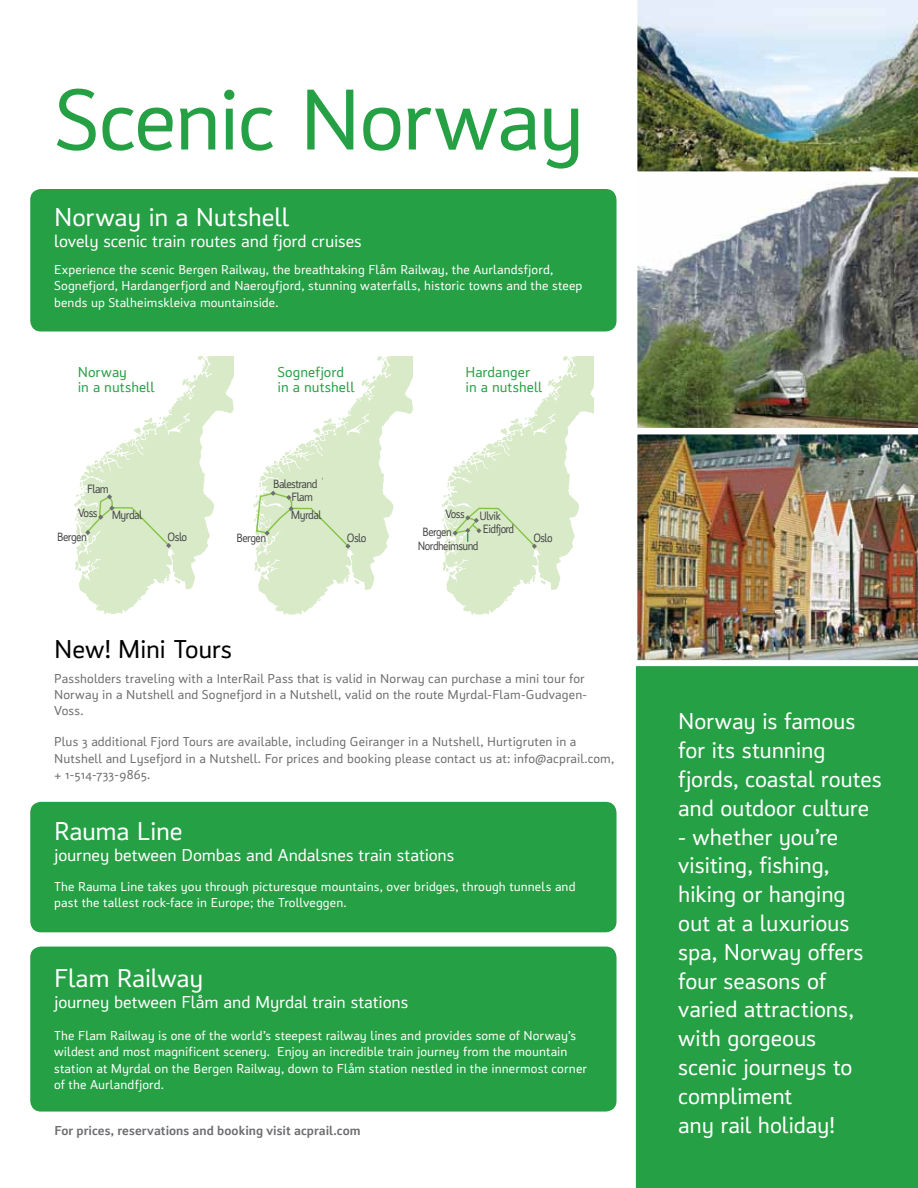
<style>
.page{position:relative;width:918px;height:1188px;background:#fff}
.page>*{position:absolute;margin:0;border:0;box-sizing:border-box;transform-origin:0 0}
.t1{font:90px "Insider";letter-spacing:-.025em;color:#26a044}
.t2{font:27px "Insider";letter-spacing:-.01em;color:#fff}
.t3{font:27px "Insider";letter-spacing:-.015em;color:#000}
.t4{font:24px/28.8px "Insider";letter-spacing:-.01em;color:#fff}
.t5{font:18px "Insider";letter-spacing:-.005em;color:#fff}
.t6{font:15px/15px "Insider";color:#26a044}
.t7{font:13.5px/16.2px "Insider";letter-spacing:.005em;color:#fff}
.t8{font:13.5px/16.2px "Insider";letter-spacing:.005em;color:#6d6e71}
.t9{font:700 13.5px "Insider";color:#6d6e71}
.t10{font:12.6px "Insider";letter-spacing:-.05em;color:#464648;scale:.9 1}
.t11{font:12.6px/12.9px "Insider";letter-spacing:-.05em;color:#464648;scale:.88 1}
.t12{font:3.3px "Cambria";color:#010101}
</style>
<div class="page">
<div style="left:30px;top:189px;width:587px;height:143px;background:#26a044;border-radius:11px"></div>
<div style="left:30px;top:802px;width:587px;height:130px;background:#26a044;border-radius:11px"></div>
<div style="left:30px;top:947px;width:587px;height:165px;background:#26a044;border-radius:11px"></div>
<svg style="left:253px;top:357px;width:160px;height:258px"></svg>
<svg style="left:442px;top:357px;width:152px;height:258px"></svg>
<svg style="left:74px;top:357px;width:159px;height:257px"></svg>
<img style="left:637px;top:177px;width:281px;height:251px">
<img style="left:637px;top:0;width:281px;height:172px">
<img style="left:637px;top:434px;width:281px;height:227px">
<div style="left:635px;top:666px;width:283px;height:522px;background:#26a044"></div>
<h1 class="t1" style="left:54px;top:70px;width:532px">Scenic Norway</h1>
<h2 class="t2" style="left:54px;top:202px;width:237px">Norway in a Nutshell</h2>
<h3 class="t5" style="left:54px;top:231px;width:309px">lovely scenic train routes and fjord cruises</h3>
<p class="t7" style="left:54px;top:262px;width:530px">Experience the scenic Bergen Railway, the breathtaking Flåm Railway, the Aurlandsfjord,<br>Sognefjord, Hardangerfjord and Naeroyfjord, stunning waterfalls, historic towns and the steep bends up Stalheimskleiva mountainside.</p>
<p class="t6" style="left:78px;top:364px;width:78px">Norway<br>in a nutshell</p>
<p class="t6" style="left:278px;top:364px;width:78px">Sognefjord in a nutshell</p>
<p class="t6" style="left:465px;top:364px;width:78px">Hardanger in a nutshell</p>
<p class="t10" style="left:87px;top:481px;width:26px">Flam</p>
<p class="t12" style="left:322px;top:476px;width:2px">!</p>
<p class="t10" style="left:273px;top:477px;width:51px">Balestrand</p>
<p class="t10" style="left:291px;top:490px;width:26px">Flam</p>
<p class="t10" style="left:78px;top:506px;width:23px">Voss</p>
<p class="t10" style="left:112px;top:508px;width:35px">Myrdal</p>
<p class="t10" style="left:291px;top:508px;width:35px">Myrdal</p>
<p class="t10" style="left:57px;top:530px;width:35px">Bergen</p>
<p class="t10" style="left:168px;top:530px;width:23px">Oslo</p>
<p class="t10" style="left:237px;top:531px;width:35px">Bergen</p>
<p class="t10" style="left:347px;top:531px;width:23px">Oslo</p>
<h2 class="t3" style="left:54px;top:634px;width:180px">New! Mini Tours</h2>
<p class="t11" style="left:446px;top:507px;width:23px">Voss</p>
<p class="t11" style="left:423px;top:525px;width:35px">Bergen</p>
<p class="t11" style="left:480px;top:510px;width:41px">Ulvik<br>Eidfjord</p>
<p class="t11" style="left:418px;top:539px;width:70px">Nordheimsund</p>
<p class="t11" style="left:533px;top:531px;width:23px">Oslo</p>
<p class="t8" style="left:54px;top:670px;width:534px">Passholders traveling with a InterRail Pass that is valid in Norway can purchase a mini tour for<br>Norway in a Nutshell and Sognefjord in a Nutshell, valid on the route Myrdal-Flam-Gudvagen-<br>Voss.</p>
<p class="t8" style="left:54px;top:734px;width:562px">Plus 3 additional Fjord Tours are available, including Geiranger in a Nutshell, Hurtigruten in a<br>Nutshell and Lysefjord in a Nutshell. For prices and booking please contact us at: info@acprail.com, + 1-514-733-9865.</p>
<h2 class="t2" style="left:54px;top:816px;width:130px">Rauma Line</h2>
<h3 class="t5" style="left:54px;top:845px;width:402px">journey between Dombas and Andalsnes train stations</h3>
<p class="t7" style="left:54px;top:878px;width:523px">The Rauma Line takes you through picturesque mountains, over bridges, through tunnels and past the tallest rock-face in Europe; the Trollveggen.</p>
<h2 class="t2" style="left:54px;top:963px;width:151px">Flam Railway</h2>
<h3 class="t5" style="left:54px;top:992px;width:356px">journey between Flåm and Myrdal train stations</h3>
<p class="t7" style="left:54px;top:1028px;width:534px">The Flam Railway is one of the world’s steepest railway lines and provides some of Norway’s wildest and most magnificent scenery. Enjoy an incredible train journey from the mountain station at Myrdal on the Bergen Railway, down to Flåm station nestled in the innermost corner of the Aurlandfjord.</p>
<p class="t9" style="left:54px;top:1123px;width:308px">For prices, reservations and booking visit acprail.com</p>
<h3 class="t4" style="left:678px;top:707px;width:205px">Norway is famous for its stunning fjords, coastal routes and outdoor culture</h3>
<h3 class="t4" style="left:678px;top:822px;width:187px">- whether you’re visiting, fishing, hiking or hanging out at a luxurious spa, Norway offers four seasons of varied attractions, with gorgeous scenic journeys to compliment<br>any rail holiday!</h3>
</div>
